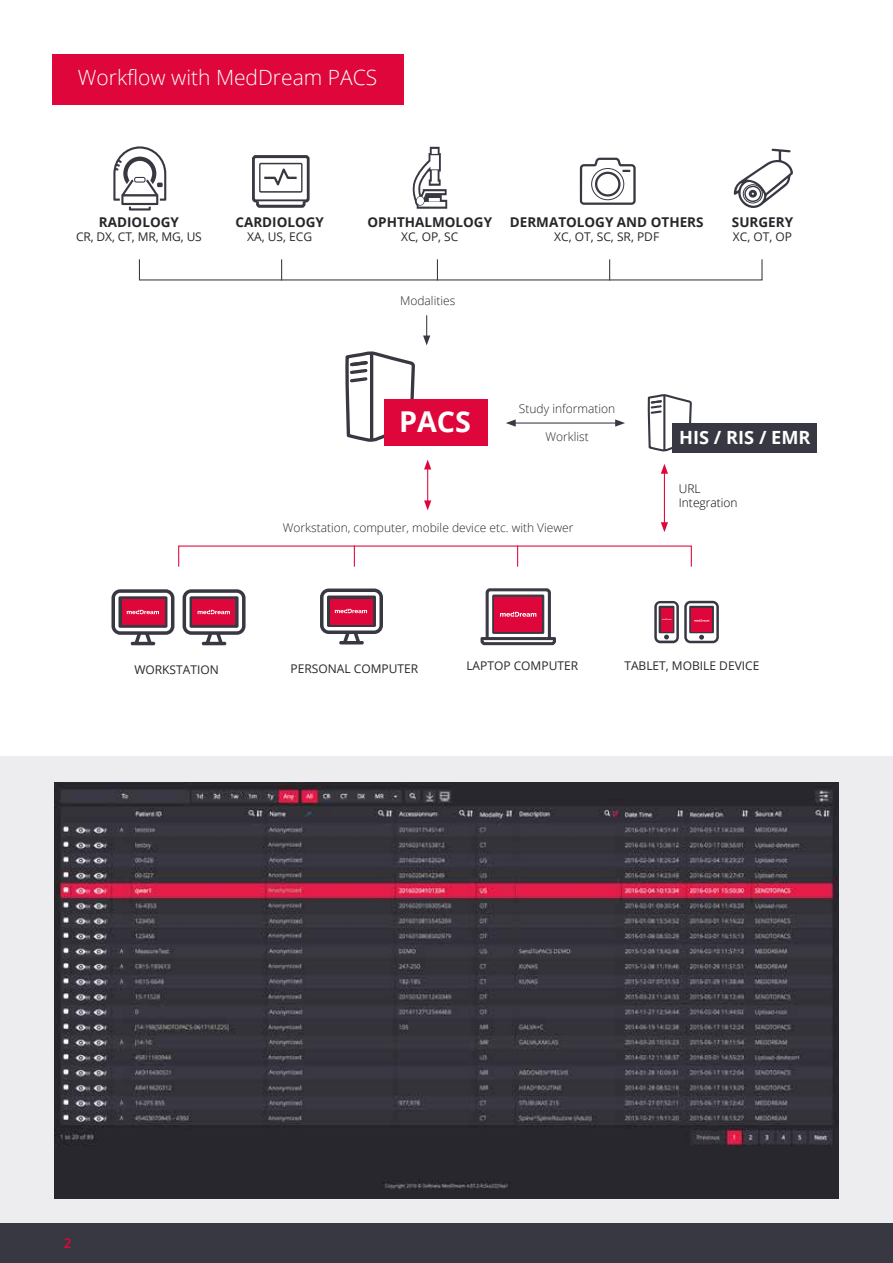
<style>
.page{position:relative;width:893px;height:1263px;background:#fff}
.page>*{position:absolute;margin:0;border:0;box-sizing:border-box;transform-origin:0 0}
.t1{font:700 28.8px "Open Sans";color:#fff}
.t2{font:300 21px "Open Sans";color:#fff}
.t3{font:700 18.15px "Open Sans";color:#fff}
.t4{font:700 13.5px "Open Sans";color:#27262b}
.t5{font:600 13.5px "Open Sans";color:#df063b}
.t6{font:12px "Open Sans";color:#27262b}
.t7{font:300 12px "Open Sans";color:#27262b}
.t8{font:300 12px/14.4px "Open Sans";color:#000}
</style>
<div class="page">
<div style="left:0;top:1223px;width:893px;height:40px;background:#383842"></div>
<div style="left:0;top:756px;width:893px;height:467px;background:#edecee"></div>
<div style="left:53px;top:54px;width:351px;height:51px;background:#df063b"></div>
<img style="left:54px;top:782px;width:785px;height:416px">
<svg style="left:345px;top:351px;width:72px;height:91px"></svg>
<div style="left:384px;top:400px;width:104px;height:46px;background:#df063b"></div>
<svg style="left:423px;top:315px;width:7px;height:30px"></svg>
<svg style="left:354px;top:545px;width:1px;height:22px"></svg>
<svg style="left:517px;top:545px;width:1px;height:22px"></svg>
<hr style="left:427px;top:467px;width:1px;height:36px;background:#df063b">
<svg style="left:424px;top:500px;width:7px;height:10px"></svg>
<svg style="left:424px;top:459px;width:7px;height:10px"></svg>
<hr style="left:664px;top:471px;width:1px;height:54px;background:#df063b">
<svg style="left:661px;top:522px;width:7px;height:10px"></svg>
<svg style="left:661px;top:464px;width:7px;height:10px"></svg>
<hr style="left:513px;top:422px;width:104px;height:2px;background:#383842">
<svg style="left:506px;top:419px;width:10px;height:8px"></svg>
<svg style="left:615px;top:419px;width:10px;height:8px"></svg>
<svg style="left:480px;top:588px;width:76px;height:58px"></svg>
<hr style="left:202px;top:642px;width:24px;height:3px;background:#373842;border-radius:2px">
<hr style="left:131px;top:642px;width:24px;height:3px;background:#373842;border-radius:2px">
<svg style="left:111px;top:589px;width:63px;height:55px"></svg>
<svg style="left:183px;top:589px;width:63px;height:55px"></svg>
<hr style="left:339px;top:641px;width:25px;height:3px;background:#373842;border-radius:2px">
<svg style="left:320px;top:588px;width:63px;height:55px"></svg>
<svg style="left:654px;top:601px;width:65px;height:42px"></svg>
<svg style="left:647px;top:394px;width:46px;height:58px"></svg>
<div style="left:672px;top:424px;width:145px;height:29px;background:#383842"></div>
<svg style="left:113px;top:146px;width:53px;height:65px"></svg>
<div style="left:252px;top:155px;width:58px;height:47px;border:3px solid #373842;border-radius:2px"></div>
<div style="left:259px;top:163px;width:44px;height:30px;border:1px solid #373842"></div>
<svg style="left:255px;top:198px;width:52px;height:10px"></svg>
<svg style="left:262px;top:164px;width:37px;height:22px"></svg>
<svg style="left:412px;top:147px;width:35px;height:62px"></svg>
<svg style="left:580px;top:158px;width:56px;height:47px"></svg>
<div style="left:591px;top:168px;width:33px;height:32px;border:1px solid #373842;border-radius:50%"></div>
<svg style="left:281px;top:259px;width:1px;height:21px"></svg>
<svg style="left:437px;top:259px;width:1px;height:21px"></svg>
<svg style="left:609px;top:259px;width:1px;height:21px"></svg>
<svg style="left:734px;top:149px;width:59px;height:59px"></svg>
<h2 class="t2" style="left:78px;top:63px;width:301px">Workflow with MedDream PACS</h2>
<p class="t4" style="left:99px;top:212px;width:82px">RADIOLOGY</p>
<p class="t6" style="left:76px;top:229px;width:127px">CR, DX, CT, MR, MG, US</p>
<p class="t4" style="left:235px;top:212px;width:90px">CARDIOLOGY</p>
<p class="t6" style="left:247px;top:229px;width:66px">XA, US, ECG</p>
<p class="t4" style="left:367px;top:212px;width:126px">OPHTHALMOLOGY</p>
<p class="t6" style="left:401px;top:229px;width:59px">XC, OP, SC</p>
<p class="t4" style="left:510px;top:212px;width:195px">DERMATOLOGY AND OTHERS</p>
<p class="t6" style="left:554px;top:229px;width:107px">XC, OT, SC, SR, PDF</p>
<p class="t7" style="left:400px;top:292px;width:57px">Modalities</p>
<p class="t4" style="left:732px;top:212px;width:63px">SURGERY</p>
<p class="t6" style="left:733px;top:229px;width:61px">XC, OT, OP</p>
<h1 class="t1" style="left:399px;top:402px;width:73px">PACS</h1>
<p class="t7" style="left:519px;top:401px;width:98px">Study information</p>
<p class="t7" style="left:545px;top:428px;width:45px">Worklist</p>
<h3 class="t3" style="left:679px;top:425px;width:133px">HIS / RIS / EMR</h3>
<p class="t8" style="left:679px;top:481px;width:60px">URL<br>Integration</p>
<p class="t7" style="left:283px;top:519px;width:292px">Workstation, computer, mobile device etc. with Viewer</p>
<p class="t6" style="left:134px;top:662px;width:86px">WORKSTATION</p>
<p class="t6" style="left:291px;top:660px;width:129px">PERSONAL COMPUTER</p>
<p class="t6" style="left:466px;top:658px;width:113px">LAPTOP COMPUTER</p>
<p class="t6" style="left:624px;top:658px;width:137px">TABLET, MOBILE DEVICE</p>
<p class="t5" style="left:64px;top:1234px;width:9px">2</p>
</div>
